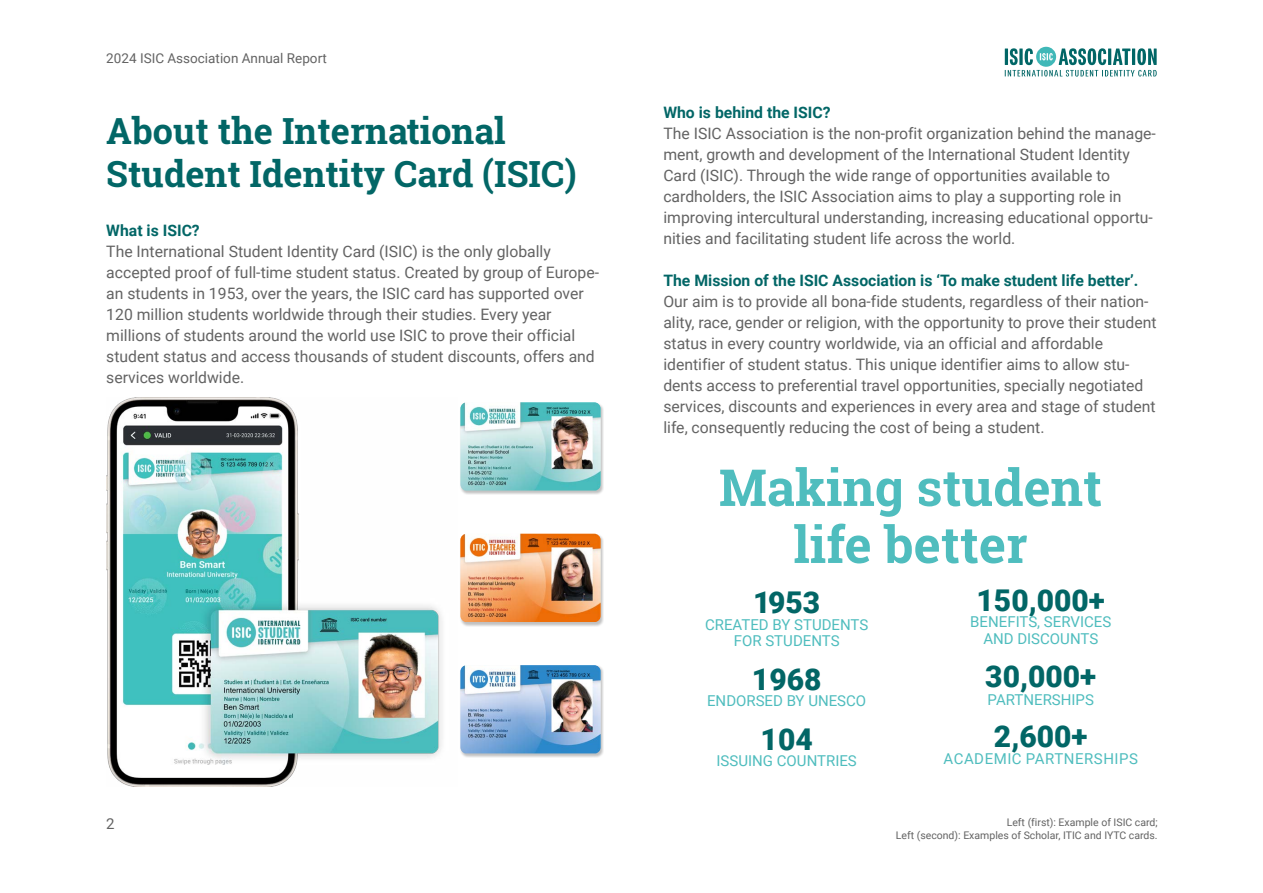
<style>
.page{position:relative;width:1263px;height:893px;background:#fff}
.page>*{position:absolute;margin:0;border:0;box-sizing:border-box;transform-origin:0 0}
.t1{font:700 51px/57px "Roboto Slab";color:#4fbdbe;text-align:center}
.t2{font:700 36px/43.2px "Roboto Slab";color:#026666}
.t3{font:900 30px "Roboto";color:#026666}
.t4{font:15.75px/21px "Roboto";color:#636363}
.t5{font:700 15.75px "Roboto";color:#026666}
.t6{font:15px/16.5px "Roboto";color:#4fbdbe;text-align:center}
.t7{font:15px "Roboto";letter-spacing:.035em;color:#4fbdbe}
.t8{font:15px "Roboto";color:#636363}
.t9{font:13.5px "Roboto";color:#636363}
.t10{font:10.5px/13.5px "Roboto";color:#636363;text-align:right}
</style>
<div class="page">
<svg style="left:1005px;top:48px;width:152px;height:29px"></svg>
<div style="left:459px;top:402px;width:145px;height:93px;background:#000;opacity:.25"></div>
<img style="left:460px;top:402px;width:141px;height:89px">
<div style="left:459px;top:534px;width:145px;height:93px;background:#000;opacity:.25"></div>
<img style="left:460px;top:534px;width:141px;height:88px">
<div style="left:459px;top:665px;width:145px;height:93px;background:#000;opacity:.25"></div>
<img style="left:460px;top:665px;width:141px;height:88px">
<img style="left:106px;top:398px;width:336px;height:389px">
<p class="t9" style="left:106px;top:49px;width:222px">2024 ISIC Association Annual Report</p>
<h2 class="t2" style="left:106px;top:109px;width:472px">About the International<br>Student Identity Card (ISIC)</h2>
<p class="t5" style="left:106px;top:220px;width:95px">What is ISIC?</p>
<p class="t4" style="left:106px;top:241px;width:494px">The International Student Identity Card (ISIC) is the only globally accepted proof of full-time student status. Created by group of Europe&shy;an students in 1953, over the years, the ISIC card has supported over 120 million students worldwide through their studies. Every year millions of students around the world use ISIC to prove their official student status and access thousands of student discounts, offers and services worldwide.</p>
<p class="t8" style="left:106px;top:813px;width:10px">2</p>
<p class="t5" style="left:663px;top:101px;width:169px">Who is behind the ISIC?</p>
<p class="t4" style="left:663px;top:122px;width:494px">The ISIC Association is the non-profit organization behind the manage&shy;ment, growth and development of the International Student Identity Card (ISIC). Through the wide range of opportunities available to cardholders, the ISIC Association aims to play a supporting role in improving intercultural understanding, increasing educational opportu&shy;nities and facilitating student life across the world.</p>
<p class="t5" style="left:663px;top:269px;width:476px">The Mission of the ISIC Association is ‘To make student life better’.</p>
<p class="t4" style="left:663px;top:290px;width:495px">Our aim is to provide all bona-fide students, regardless of their nation&shy;ality, race, gender or religion, with the opportunity to prove their student status in every country worldwide, via an official and affordable identifier of student status. This unique identifier aims to allow stu&shy;dents access to preferential travel opportunities, specially negotiated services, discounts and experiences in every area and stage of student life, consequently reducing the cost of being a student.</p>
<h1 class="t1" style="left:719px;top:458px;width:385px">Making student life better</h1>
<h3 class="t3" style="left:753px;top:581px;width:69px">1953</h3>
<p class="t6" style="left:705px;top:615px;width:165px">CREATED BY STUDENTS<br>FOR STUDENTS</p>
<h3 class="t3" style="left:752px;top:658px;width:71px">1968</h3>
<p class="t6" style="left:707px;top:692px;width:161px">ENDORSED BY UNESCO</p>
<h3 class="t3" style="left:761px;top:718px;width:54px">104</h3>
<p class="t6" style="left:716px;top:752px;width:142px">ISSUING COUNTRIES</p>
<h3 class="t3" style="left:976px;top:579px;width:130px">150,000+</h3>
<p class="t6" style="left:970px;top:613px;width:142px">BENEFITS, SERVICES<br>AND DISCOUNTS</p>
<h3 class="t3" style="left:985px;top:656px;width:112px">30,000+</h3>
<p class="t6" style="left:988px;top:691px;width:108px">PARTNERSHIPS</p>
<h3 class="t3" style="left:994px;top:716px;width:95px">2,600+</h3>
<p class="t7" style="left:943px;top:748px;width:196px">ACADEMIC PARTNERSHIPS</p>
<p class="t10" style="left:896px;top:815px;width:263px">Left (first): Example of ISIC card;<br>Left (second): Examples of Scholar, ITIC and IYTC cards.</p>
</div>
